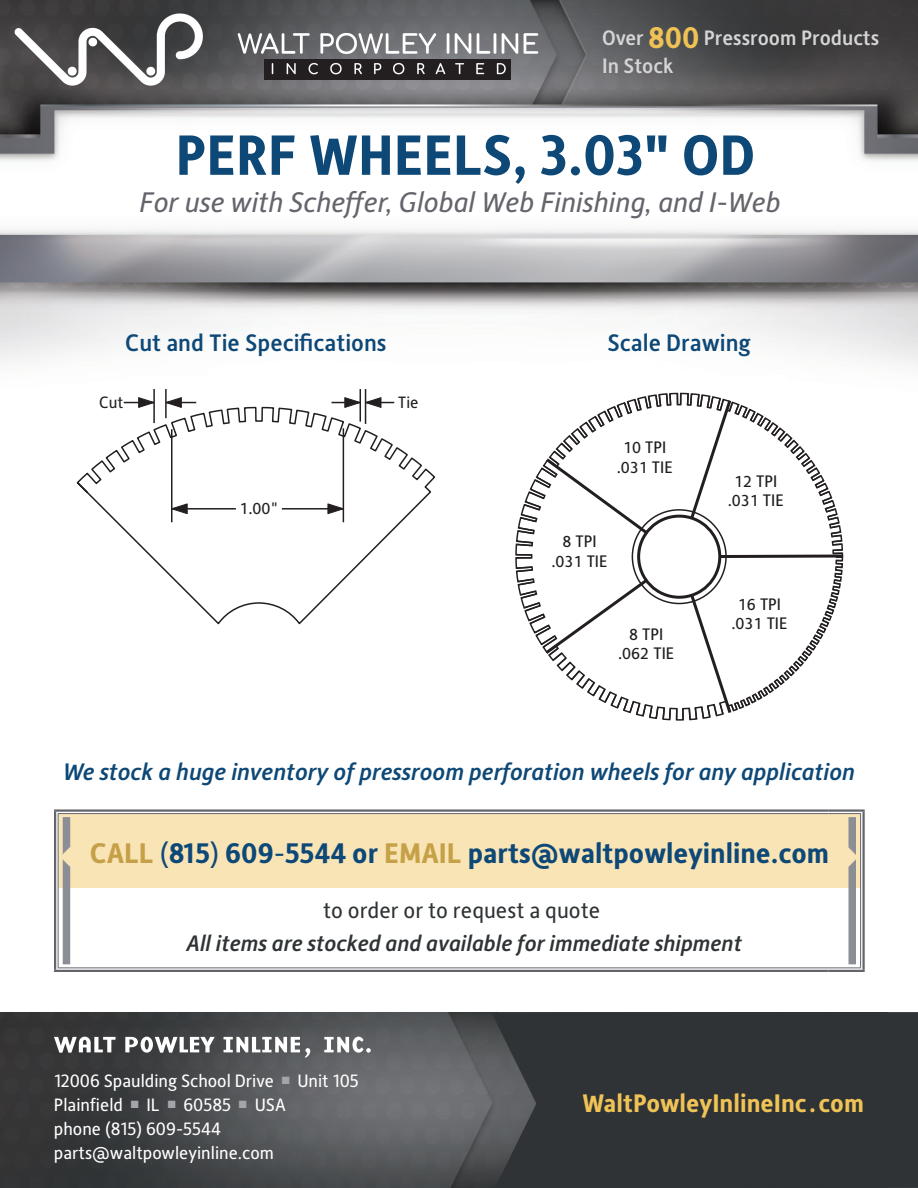
<style>
.page{position:relative;width:918px;height:1188px;background:#fff}
.page>*{position:absolute;margin:0;border:0;box-sizing:border-box;transform-origin:0 0}
.t1{font:700 57px "Alber New";color:#0d4877}
.t2{font:700 28.5px "Alber New";color:#0d4877}
.t3{font:italic 28.5px "Alber New";color:#64656c}
.t4{font:700 25.5px "Alber New";color:#f0c356}
.t5{font:italic 500 24px "Alber New";color:#0d4877}
.t6{font:500 24px "Alber New";color:#0d4877}
.t7{font:italic 500 22.5px "Alber New";color:#2f3335}
.t8{font:22.5px "Alber New";color:#2f3335}
.t9{font:500 21px/28px "Alber New";color:#d6d5d6}
.t10{font:18px/24px "Alber New";color:#fff}
.t11{font:16.5px/19.8px "Alber";color:#201d1e;text-align:center}
.t12{font:16.5px "Alber New";color:#231f20}
.t13{font:16.5px "Alber";color:#231f20}
.s1{font-weight:700;font-size:30px;color:#f0c256}
.s2{color:#c6a048}
.s3{font-weight:400}
.s4{color:#c6a147}
</style>
<div class="page">
<img style="left:0;top:1012px;width:491px;height:176px">
<div style="left:491px;top:1012px;width:427px;height:176px;background:#2f3335"></div>
<svg style="left:54px;top:1037px;width:317px;height:21px"></svg>
<img style="left:0;top:0;width:918px;height:404px">
<svg style="left:76px;top:406px;width:360px;height:219px"></svg>
<hr style="left:282px;top:508px;width:61px;height:2px;background:#231f20">
<hr style="left:172px;top:508px;width:64px;height:2px;background:#231f20">
<hr style="left:171px;top:429px;width:1px;height:93px;background:#231f20">
<hr style="left:343px;top:428px;width:1px;height:94px;background:#231f20">
<svg style="left:172px;top:503px;width:16px;height:11px"></svg>
<svg style="left:327px;top:503px;width:16px;height:11px"></svg>
<hr style="left:360px;top:389px;width:1px;height:33px;background:#231f20">
<hr style="left:365px;top:389px;width:1px;height:35px;background:#231f20">
<svg style="left:332px;top:397px;width:62px;height:11px"></svg>
<hr style="left:165px;top:389px;width:2px;height:29px;background:#231f20">
<hr style="left:153px;top:389px;width:2px;height:34px;background:#231f20">
<hr style="left:124px;top:402px;width:30px;height:1px;background:#231f20">
<hr style="left:166px;top:402px;width:30px;height:1px;background:#231f20">
<svg style="left:165px;top:397px;width:17px;height:11px"></svg>
<svg style="left:138px;top:397px;width:17px;height:11px"></svg>
<svg style="left:515px;top:392px;width:331px;height:329px"></svg>
<div style="left:632px;top:509px;width:95px;height:95px;border:2px solid #231f20;border-radius:50%"></div>
<div style="left:639px;top:516px;width:81px;height:81px;background:#fff;border-radius:50%"></div>
<div style="left:637px;top:515px;width:84px;height:84px;border:3px solid #231f20;border-radius:50%"></div>
<div style="left:59px;top:814px;width:802px;height:74px;background:#f9e4b6"></div>
<div style="left:860px;top:814px;width:5px;height:154px;background:#f0f0f1"></div>
<hr style="left:829px;top:968px;width:36px;height:4px;background:#d8d8da">
<svg style="left:56px;top:814px;width:2px;height:154px"></svg>
<hr style="left:54px;top:968px;width:36px;height:4px;background:#d8d8da">
<hr style="left:90px;top:968px;width:739px;height:4px;background:#d8d8da">
<hr style="left:829px;top:809px;width:36px;height:3px;background:#64656c">
<hr style="left:829px;top:813px;width:32px;height:1px;background:#64656c">
<hr style="left:860px;top:814px;width:1px;height:154px;background:#64656c">
<hr style="left:862px;top:812px;width:3px;height:158px;background:#64656c">
<hr style="left:829px;top:968px;width:32px;height:1px;background:#64656c">
<hr style="left:829px;top:970px;width:36px;height:2px;background:#64656c">
<hr style="left:90px;top:809px;width:739px;height:3px;background:#64656c">
<hr style="left:90px;top:813px;width:739px;height:1px;background:#64656c">
<hr style="left:54px;top:809px;width:36px;height:3px;background:#64656c">
<hr style="left:58px;top:813px;width:32px;height:1px;background:#64656c">
<hr style="left:54px;top:812px;width:2px;height:158px;background:#64656c">
<hr style="left:58px;top:814px;width:1px;height:154px;background:#64656c">
<hr style="left:58px;top:968px;width:32px;height:1px;background:#64656c">
<hr style="left:54px;top:970px;width:36px;height:2px;background:#64656c">
<hr style="left:90px;top:968px;width:739px;height:1px;background:#64656c">
<hr style="left:90px;top:970px;width:739px;height:2px;background:#64656c">
<div style="left:63px;top:817px;width:7px;height:147px;background:#8b8e95"></div>
<div style="left:848px;top:817px;width:8px;height:147px;background:#8b8e95"></div>
<img style="left:0;top:5px;width:561px;height:90px">
<svg style="left:62px;top:847px;width:9px;height:20px"></svg>
<svg style="left:848px;top:847px;width:1px;height:20px"></svg>
<p class="t9" style="left:602px;top:23px;width:279px">Over <span class="s1">800</span> Pressroom Products<br>In Stock</p>
<h1 class="t1" style="left:176px;top:118px;width:581px">PERF WHEELS, 3.03" OD</h1>
<h2 class="t3" style="left:139px;top:184px;width:643px">For use with Scheffer, Global Web Finishing, and I-Web</h2>
<h3 class="t6" style="left:125px;top:327px;width:263px">Cut and Tie Specifications</h3>
<h3 class="t6" style="left:608px;top:327px;width:145px">Scale Drawing</h3>
<p class="t12" style="left:99px;top:391px;width:26px">Cut</p>
<p class="t12" style="left:398px;top:391px;width:22px">Tie</p>
<p class="t13" style="left:239px;top:498px;width:41px">1.00"</p>
<p class="t11" style="left:617px;top:437px;width:57px">10 TPI .031 TIE</p>
<p class="t11" style="left:551px;top:531px;width:57px">8 TPI .031 TIE</p>
<p class="t11" style="left:618px;top:624px;width:57px">8 TPI .062 TIE</p>
<p class="t11" style="left:728px;top:471px;width:57px">12 TPI .031 TIE</p>
<p class="t11" style="left:732px;top:594px;width:57px">16 TPI .031 TIE</p>
<h3 class="t5" style="left:63px;top:756px;width:793px">We stock a huge inventory of pressroom perforation wheels for any application</h3>
<h2 class="t2" style="left:90px;top:835px;width:741px"><span class="s2">CALL</span> <span class="s3">(</span>815<span class="s3">)</span> 609<span class="s3">-</span>5544 or <span class="s4">EMAIL</span> parts@waltpowleyinline.com</h2>
<p class="t8" style="left:323px;top:896px;width:279px">to order or to request a quote</p>
<p class="t7" style="left:186px;top:928px;width:557px">All items are stocked and available for immediate shipment</p>
<p class="t10" style="left:54px;top:1068px;width:306px">12006 Spaulding School Drive <sup>■</sup> Unit 105<br>Plainfield <sup>■</sup> IL <sup>■</sup> 60585 <sup>■</sup> USA<br>phone (815) 609-5544 parts@waltpowleyinline.com</p>
<h3 class="t4" style="left:583px;top:1087px;width:283px">WaltPowleyInlineInc.com</h3>
</div>
